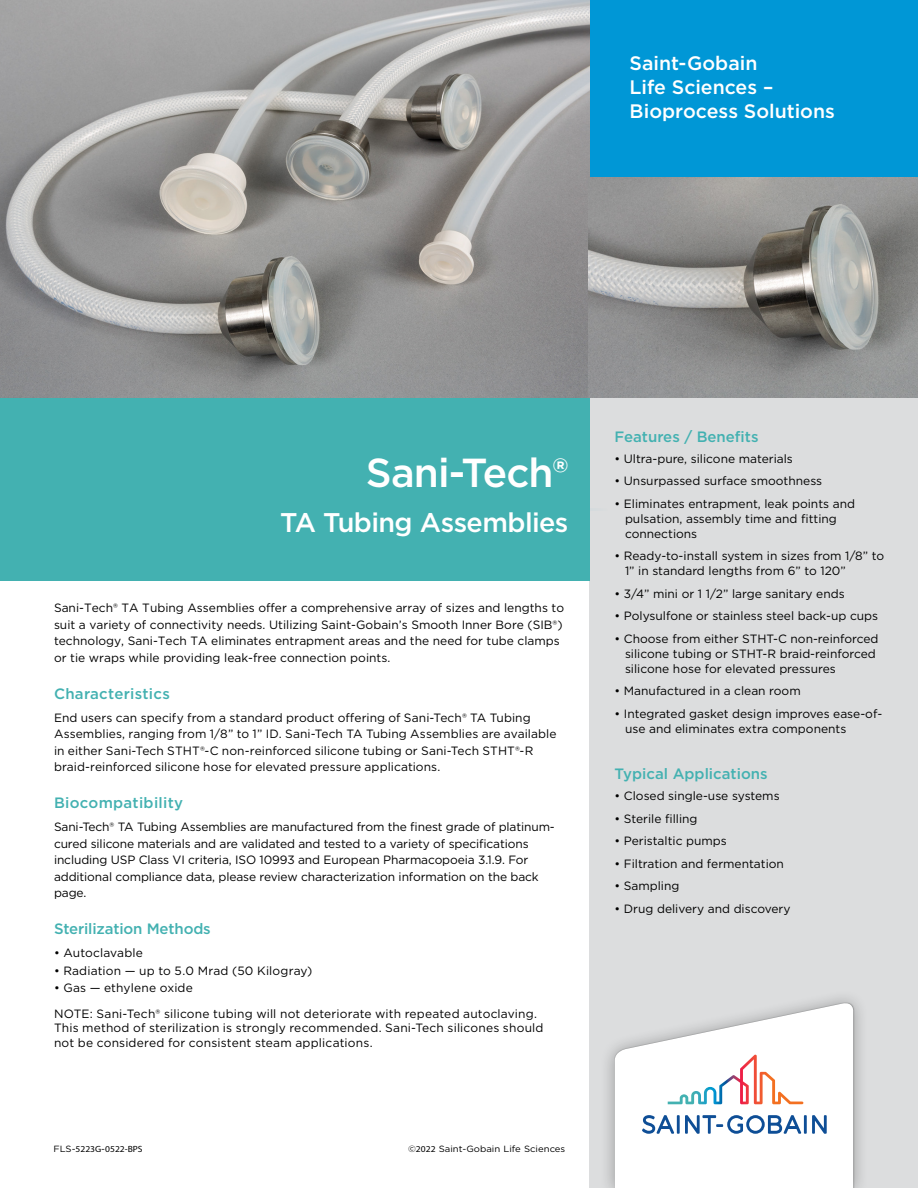
<style>
.page{position:relative;width:918px;height:1188px;background:#fff}
.page>*{position:absolute;margin:0;border:0;box-sizing:border-box;transform-origin:0 0}
.t1{font:500 40.5px "Gotham";letter-spacing:-.025em;color:#fff}
.t2{font:500 27px "Gotham";letter-spacing:-.025em;color:#fff}
.t3{font:500 19.5px/24px "Gotham";color:#fff}
.t4{font:500 15px "Gotham";color:#43b1b1}
.t5{font:500 15px "Gotham";letter-spacing:.02em;color:#43b1b1}
.t6{font:12px/16.5px "Gotham";color:#000}
.t7{font:9px "Gotham";color:#000;scale:1.06 1}
.t8{font:9px "Myriad Pro";color:#000;scale:1.06 1}
.s1{font-family:"Gotham"}
.s2{font-family:"Myriad Pro"}
</style>
<div class="page">
<div style="left:589px;top:364px;width:329px;height:824px;background:#dcddde"></div>
<div style="left:599px;top:989px;width:269px;height:199px;background:#000;opacity:.3"></div>
<svg style="left:615px;top:1001px;width:238px;height:187px;background:#f7f7f7"></svg>
<svg style="left:642px;top:1115px;width:32px;height:19px"></svg>
<hr style="left:677px;top:1115px;width:3px;height:19px;background:#0e4e96">
<svg style="left:685px;top:1115px;width:116px;height:19px;background:#a5bdd7"></svg>
<hr style="left:804px;top:1115px;width:3px;height:19px;background:#0e4e96">
<svg style="left:812px;top:1115px;width:15px;height:19px"></svg>
<svg style="left:668px;top:1055px;width:135px;height:49px;background:#f0e6e5"></svg>
<hr style="left:0;top:508px;width:608px;height:3px;background:#0097d6">
<div style="left:0;top:396px;width:590px;height:185px;background:#43b1b1"></div>
<div style="left:586px;top:0;width:332px;height:397px;background:#0097d6"></div>
<img style="left:0;top:0;width:590px;height:398px">
<img style="left:589px;top:177px;width:329px;height:220px">
<h3 class="t3" style="left:630px;top:50px;width:207px">Saint-Gobain<br>Life Sciences –<br>Bioprocess Solutions</h3>
<h1 class="t1" style="left:366px;top:446px;width:204px">Sani-Tech®</h1>
<h2 class="t2" style="left:280px;top:504px;width:289px">TA Tubing Assemblies</h2>
<p class="t6" style="left:54px;top:600px;width:512px">Sani-Tech® TA Tubing Assemblies offer a comprehensive array of sizes and lengths to suit a variety of connectivity needs. Utilizing Saint-Gobain’s Smooth Inner Bore (SIB®) technology, Sani-Tech TA eliminates entrapment areas and the need for tube clamps or tie wraps while providing leak-free connection points.</p>
<p class="t5" style="left:54px;top:683px;width:117px">Characteristics</p>
<p class="t6" style="left:54px;top:709px;width:504px">End users can specify from a standard product offering of Sani-Tech® TA Tubing Assemblies, ranging from 1/8” to 1” ID. Sani-Tech TA Tubing Assemblies are available in either Sani-Tech STHT®-C non-reinforced silicone tubing or Sani-Tech STHT®-R braid-reinforced silicone hose for elevated pressure applications.</p>
<p class="t5" style="left:54px;top:793px;width:131px">Biocompatibility</p>
<p class="t6" style="left:54px;top:819px;width:502px">Sani-Tech® TA Tubing Assemblies are manufactured from the finest grade of platinum&shy;cured silicone materials and are validated and tested to a variety of specifications including USP Class VI criteria, ISO 10993 and European Pharmacopoeia 3.1.9. For additional compliance data, please review characterization information on the back page.</p>
<p class="t4" style="left:54px;top:919px;width:158px">Sterilization Methods</p>
<p class="t6" style="left:54px;top:945px;width:91px">• Autoclavable</p>
<p class="t6" style="left:54px;top:962px;width:260px">• Radiation — up to 5.0 Mrad (50 Kilogray)</p>
<p class="t6" style="left:54px;top:974px;width:485px;line-height:26.2px">• Gas — ethylene oxide<br>NOTE: Sani-Tech® silicone tubing will not deteriorate with repeated autoclaving.</p>
<p class="t6" style="left:54px;top:1021px;width:491px;line-height:14.2px">This method of sterilization is strongly recommended. Sani-Tech silicones should not be considered for consistent steam applications.</p>
<p class="t8" style="left:53px;top:1143px;width:86px"><span class="s1">FLS-</span>5223G<span class="s1">-</span>0522-BPS</p>
<p class="t7" style="left:408px;top:1143px;width:150px">©<span class="s2">2022</span> Saint-Gobain Life Sciences</p>
<p class="t4" style="left:615px;top:427px;width:146px">Features / Benefits</p>
<p class="t6" style="left:615px;top:450px;width:180px">• Ultra-pure, silicone materials</p>
<p class="t6" style="left:615px;top:473px;width:209px">• Unsurpassed surface smoothness</p>
<p class="t6" style="left:625px;top:496px;width:232px;line-height:15px;text-indent:-10px">• Eliminates entrapment, leak points and pulsation, assembly time and fitting connections</p>
<p class="t6" style="left:625px;top:548px;width:261px;line-height:15px;text-indent:-10px">• Ready-to-install system in sizes from 1/8” to<br>1” in standard lengths from 6” to 120”</p>
<p class="t6" style="left:615px;top:585px;width:232px">• 3/4” mini or 1 1/2” large sanitary ends</p>
<p class="t6" style="left:615px;top:608px;width:265px">• Polysulfone or stainless steel back-up cups</p>
<p class="t6" style="left:625px;top:631px;width:255px;line-height:15px;text-indent:-10px">• Choose from either STHT-C non-reinforced silicone tubing or STHT-R braid-reinforced silicone hose for elevated pressures</p>
<p class="t6" style="left:615px;top:683px;width:188px">• Manufactured in a clean room</p>
<p class="t6" style="left:625px;top:706px;width:259px;line-height:15px;text-indent:-10px">• Integrated gasket design improves ease-of&shy;use and eliminates extra components</p>
<p class="t4" style="left:615px;top:764px;width:155px">Typical Applications</p>
<p class="t6" style="left:615px;top:787px;width:167px">• Closed single-use systems</p>
<p class="t6" style="left:615px;top:810px;width:85px">• Sterile filling</p>
<p class="t6" style="left:615px;top:832px;width:114px">• Peristaltic pumps</p>
<p class="t6" style="left:615px;top:855px;width:171px">• Filtration and fermentation</p>
<p class="t6" style="left:615px;top:877px;width:66px">• Sampling</p>
<p class="t6" style="left:615px;top:900px;width:178px">• Drug delivery and discovery</p>
</div>
